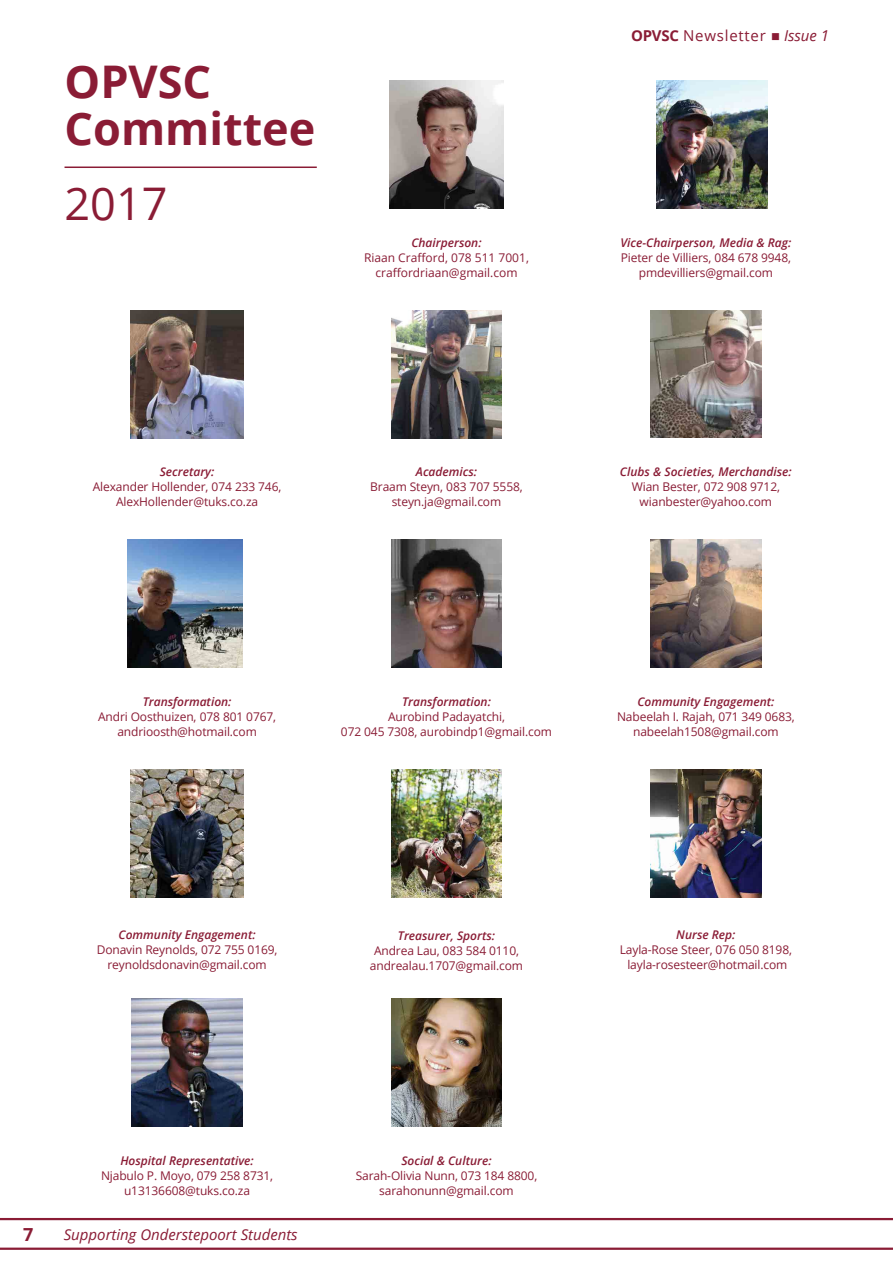
<style>
.page{position:relative;width:893px;height:1263px;background:#fff}
.page>*{position:absolute;margin:0;border:0;box-sizing:border-box;transform-origin:0 0}
.t1{font:700 45px/46.5px "Open Sans";color:#8a1c35}
.t2{font:45px "Open Sans";color:#8a1c35}
.t3{font:700 18px "Open Sans";color:#8a1c35}
.t4{font:italic 15px "Open Sans";color:#8a1c35}
.t5{font:15px "Open Sans";letter-spacing:.05em;color:#8a1c35}
.t6{font:12px/15px "Open Sans";letter-spacing:-.01em;color:#8a1c35;text-align:center}
.t7{font:italic 600 12px "Open Sans";color:#8a1c35}
.s1{font-weight:700}
.s2{font-style:italic}
</style>
<div class="page">
<hr style="left:0;top:1218px;width:893px;height:2px;background:#8a1c35">
<hr style="left:0;top:1247px;width:893px;height:3px;background:#8a1c35">
<img style="left:390px;top:81px;width:113px;height:127px">
<img style="left:657px;top:81px;width:110px;height:127px">
<img style="left:130px;top:310px;width:114px;height:128px">
<img style="left:391px;top:310px;width:111px;height:128px">
<img style="left:651px;top:310px;width:110px;height:128px">
<img style="left:391px;top:540px;width:111px;height:127px">
<img style="left:651px;top:540px;width:110px;height:127px">
<img style="left:131px;top:769px;width:113px;height:128px">
<img style="left:391px;top:769px;width:111px;height:128px">
<img style="left:651px;top:769px;width:110px;height:128px">
<img style="left:132px;top:999px;width:110px;height:127px">
<img style="left:391px;top:999px;width:111px;height:127px">
<img style="left:128px;top:540px;width:114px;height:127px">
<hr style="left:65px;top:166px;width:252px;height:2px;background:#8a1c35">
<h1 class="t1" style="left:65px;top:58px;width:252px">OPVSC<br>Committee</h1>
<h1 class="t2" style="left:65px;top:173px;width:104px">2017</h1>
<p class="t7" style="left:411px;top:234px;width:72px">Chairperson:</p>
<p class="t6" style="left:364px;top:250px;width:166px">Riaan Crafford, 078 511 7001, craffordriaan@gmail.com</p>
<p class="t5" style="left:631px;top:25px;width:199px"><span class="s1">OPVSC</span> Newsletter ■ <span class="s2">Issue 1</span></p>
<p class="t7" style="left:620px;top:234px;width:172px">Vice-Chairperson, Media &amp; Rag:</p>
<p class="t6" style="left:621px;top:250px;width:172px">Pieter de Villiers, 084 678 9948, pmdevilliers@gmail.com</p>
<p class="t7" style="left:160px;top:464px;width:56px">Secretary:</p>
<p class="t6" style="left:93px;top:479px;width:190px">Alexander Hollender, 074 233 746,<br>AlexHollender@tuks.co.za</p>
<p class="t7" style="left:416px;top:464px;width:63px">Academics:</p>
<p class="t6" style="left:370px;top:479px;width:154px">Braam Steyn, 083 707 5558, steyn.ja@gmail.com</p>
<p class="t7" style="left:620px;top:464px;width:173px">Clubs &amp; Societies, Merchandise:</p>
<p class="t6" style="left:632px;top:479px;width:150px">Wian Bester, 072 908 9712, wianbester@yahoo.com</p>
<p class="t7" style="left:143px;top:693px;width:90px">Transformation:</p>
<p class="t6" style="left:98px;top:709px;width:180px">Andri Oosthuizen, 078 801 0767, andrioosth@hotmail.com</p>
<p class="t7" style="left:402px;top:693px;width:90px">Transformation:</p>
<p class="t6" style="left:341px;top:709px;width:213px">Aurobind Padayatchi,<br>072 045 7308, aurobindp1@gmail.com</p>
<p class="t7" style="left:637px;top:693px;width:139px">Community Engagement:</p>
<p class="t6" style="left:617px;top:709px;width:179px">Nabeelah I. Rajah, 071 349 0683, nabeelah1508@gmail.com</p>
<p class="t7" style="left:119px;top:926px;width:139px">Community Engagement:</p>
<p class="t6" style="left:97px;top:941px;width:182px">Donavin Reynolds, 072 755 0169, reynoldsdonavin@gmail.com</p>
<p class="t7" style="left:398px;top:927px;width:99px">Treasurer, Sports:</p>
<p class="t6" style="left:370px;top:943px;width:155px">Andrea Lau, 083 584 0110, andrealau.1707@gmail.com</p>
<h2 class="t3" style="left:23px;top:1221px;width:12px">7</h2>
<p class="t7" style="left:120px;top:1152px;width:135px">Hospital Representative:</p>
<p class="t6" style="left:101px;top:1168px;width:174px">Njabulo P. Moyo, 079 258 8731, u13136608@tuks.co.za</p>
<p class="t4" style="left:64px;top:1224px;width:235px">Supporting Onderstepoort Students</p>
<p class="t7" style="left:401px;top:1152px;width:92px">Social &amp; Culture:</p>
<p class="t6" style="left:356px;top:1168px;width:183px">Sarah-Olivia Nunn, 073 184 8800, sarahonunn@gmail.com</p>
<p class="t7" style="left:676px;top:926px;width:61px">Nurse Rep:</p>
<p class="t6" style="left:620px;top:941px;width:174px">Layla-Rose Steer, 076 050 8198, layla-rosesteer@hotmail.com</p>
</div>
